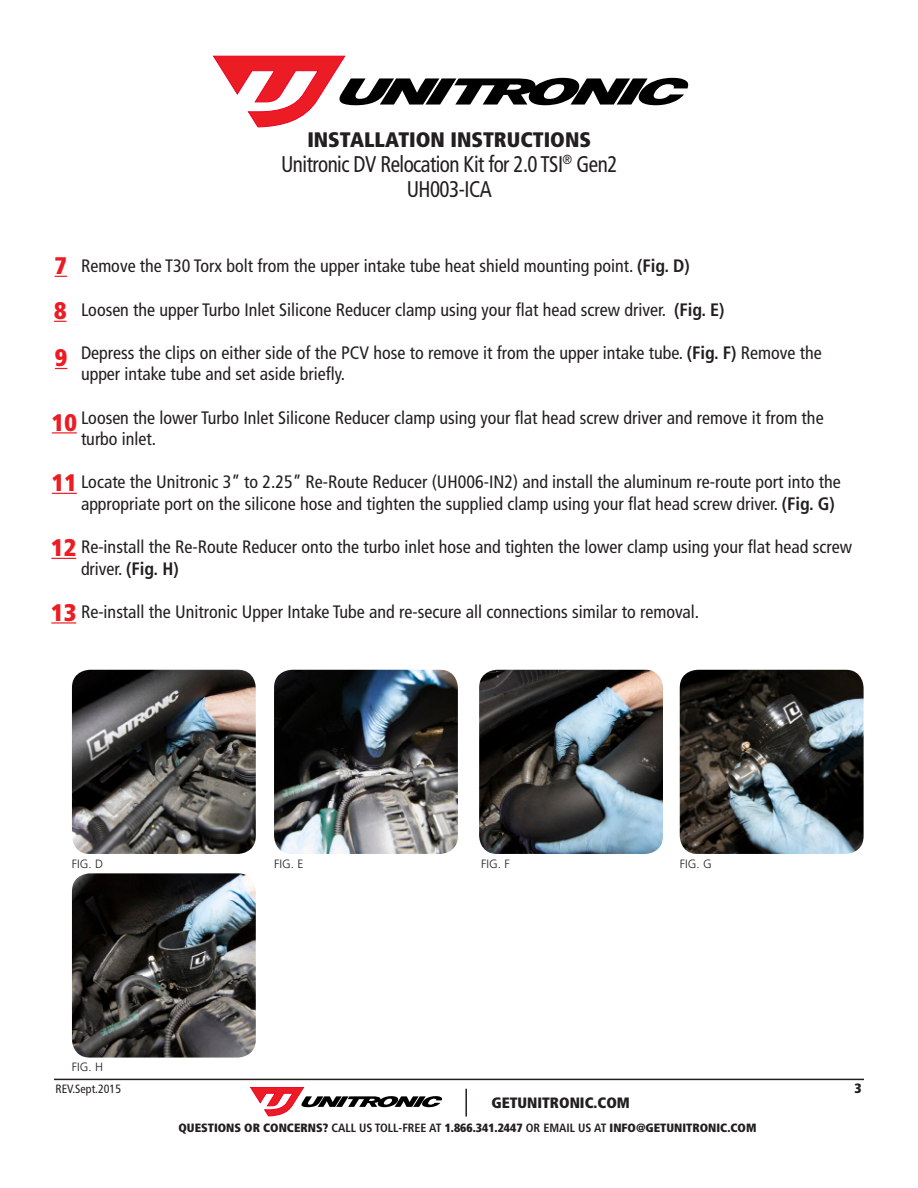
<style>
.page{position:relative;width:918px;height:1188px;background:#fff}
.page>*{position:absolute;margin:0;border:0;box-sizing:border-box;transform-origin:0 0}
.t1{font:900 condensed 24px "Frutiger LT Std";color:#ed1c24}
.t2{font:condensed 22.65px/25.2px "Frutiger LT Std";letter-spacing:-.025em;color:#231f20;text-align:center;scale:.93 1}
.t3{font:900 condensed 21px "Frutiger LT Std";color:#231f20}
.t4{font:condensed 18px/21.6px "Frutiger LT Std";color:#231f20}
.t5{font:900 condensed 15px "Frutiger LT Std";color:#231f20}
.t6{font:900 condensed 13.5px "Frutiger LT Std";color:#231f20}
.t7{font:900 condensed 12px "Frutiger LT Std";color:#231f20}
.t8{font:300 12px "Frutiger LT Std";color:#231f20}
.t9{font:condensed 12px "Frutiger LT Std";color:#231f20}
.s1{font-weight:700}
</style>
<div class="page">
<hr style="left:465px;top:1089px;width:2px;height:28px;background:#231f20">
<svg style="left:250px;top:1087px;width:192px;height:29px"></svg>
<svg style="left:212px;top:55px;width:476px;height:73px"></svg>
<svg style="left:55px;top:276px;width:12px;height:1px"></svg>
<hr style="left:54px;top:1079px;width:810px;height:1px;background:#231f20">
<img style="left:680px;top:670px;width:184px;height:184px">
<svg style="left:54px;top:321px;width:12px;height:1px"></svg>
<svg style="left:55px;top:368px;width:12px;height:1px"></svg>
<img style="left:274px;top:670px;width:184px;height:184px">
<img style="left:479px;top:670px;width:184px;height:184px">
<img style="left:72px;top:670px;width:184px;height:184px">
<svg style="left:52px;top:432px;width:25px;height:1px"></svg>
<svg style="left:52px;top:493px;width:25px;height:1px"></svg>
<img style="left:72px;top:873px;width:184px;height:185px">
<svg style="left:51px;top:558px;width:25px;height:1px"></svg>
<hr style="left:51px;top:622px;width:25px;height:2px;background:#ed1c24">
<p class="t3" style="left:307px;top:126px;width:285px">INSTALLATION INSTRUCTIONS</p>
<p class="t2" style="left:281px;top:151px;width:363px">Unitronic DV Relocation Kit for 2.0 TSI<sup>®</sup> Gen2<br>UH003-ICA</p>
<p class="t1" style="left:55px;top:251px;width:14px">7</p>
<p class="t4" style="left:81px;top:255px;width:610px">Remove the T30 Torx bolt from the upper intake tube heat shield mounting point. <span class="s1">(Fig. D)</span></p>
<p class="t4" style="left:81px;top:299px;width:645px">Loosen the upper Turbo Inlet Silicone Reducer clamp using your flat head screw driver. <span class="s1">(Fig. E)</span></p>
<p class="t4" style="left:81px;top:342px;width:742px">Depress the clips on either side of the PCV hose to remove it from the upper intake tube. <span class="s1">(Fig. F)</span> Remove the upper intake tube and set aside briefly.</p>
<p class="t4" style="left:81px;top:407px;width:744px">Loosen the lower Turbo Inlet Silicone Reducer clamp using your flat head screw driver and remove it from the turbo inlet.</p>
<p class="t4" style="left:81px;top:471px;width:761px">Locate the Unitronic 3” to 2.25” Re-Route Reducer (UH006-IN2) and install the aluminum re-route port into the appropriate port on the silicone hose and tighten the supplied clamp using your flat head screw driver. <span class="s1">(Fig. G)</span></p>
<p class="t4" style="left:81px;top:536px;width:773px">Re-install the Re-Route Reducer onto the turbo inlet hose and tighten the lower clamp using your flat head screw driver. <span class="s1">(Fig. H)</span></p>
<p class="t4" style="left:81px;top:601px;width:620px">Re-install the Unitronic Upper Intake Tube and re-secure all connections similar to removal.</p>
<p class="t1" style="left:54px;top:296px;width:14px">8</p>
<p class="t1" style="left:55px;top:343px;width:14px">9</p>
<p class="t1" style="left:52px;top:407px;width:26px">10</p>
<p class="t1" style="left:52px;top:468px;width:26px">11</p>
<p class="t1" style="left:51px;top:533px;width:26px">12</p>
<p class="t1" style="left:51px;top:598px;width:26px">13</p>
<p class="t8" style="left:72px;top:857px;width:33px">FIG. D</p>
<p class="t8" style="left:274px;top:857px;width:31px">FIG. E</p>
<p class="t8" style="left:481px;top:857px;width:30px">FIG. F</p>
<p class="t8" style="left:72px;top:1060px;width:33px">FIG. H</p>
<p class="t9" style="left:56px;top:1081px;width:67px">REV.Sept.2015</p>
<p class="t8" style="left:680px;top:857px;width:33px">FIG. G</p>
<p class="t5" style="left:491px;top:1094px;width:140px">GETUNITRONIC.COM</p>
<p class="t7" style="left:178px;top:1120px;width:580px">QUESTIONS OR CONCERNS? <span class="s1">CALL US TOLL-FREE AT</span> 1.866.341.2447 <span class="s1">OR EMAIL US AT</span> INFO@GETUNITRONIC.COM</p>
<p class="t6" style="left:854px;top:1080px;width:9px">3</p>
</div>
